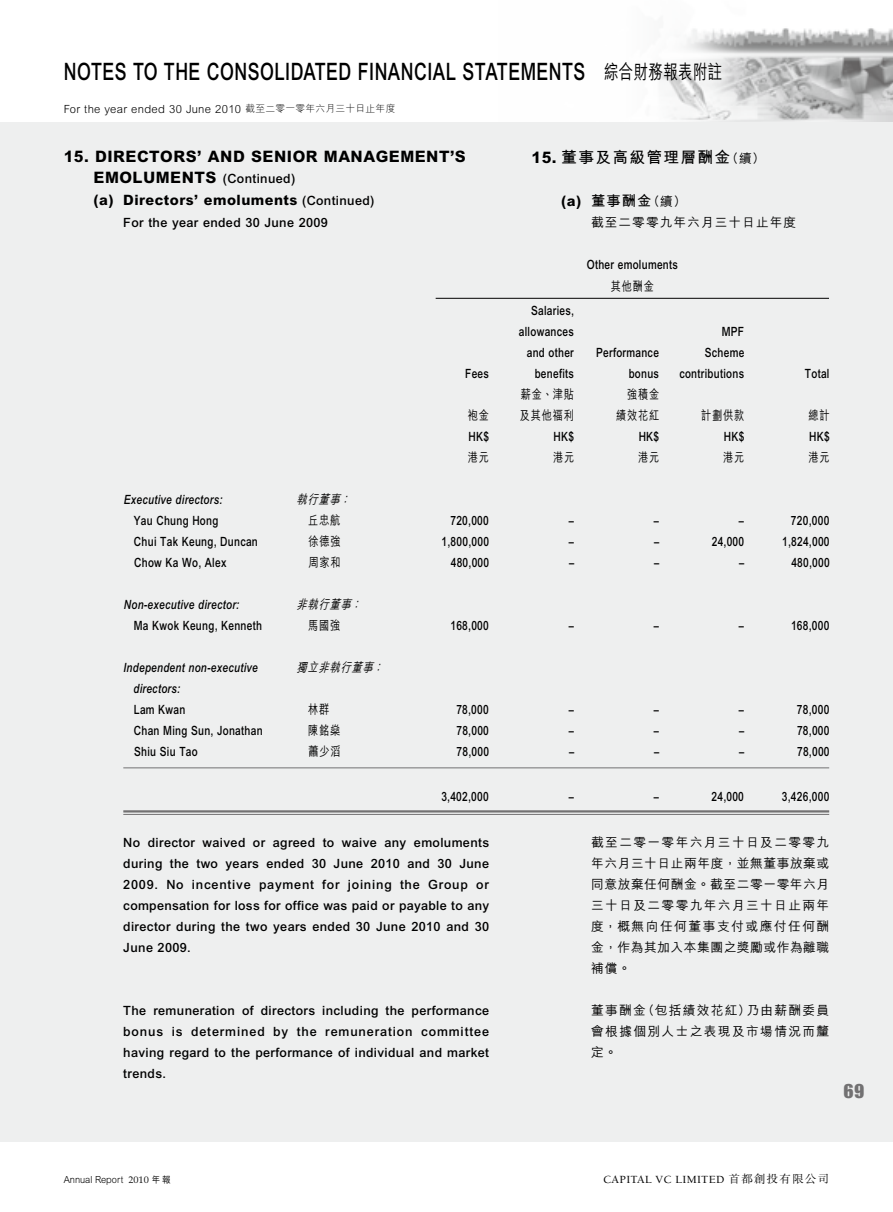
<style>
.page{position:relative;width:893px;height:1212px;background:#fff}
.page>*{position:absolute;margin:0;border:0;box-sizing:border-box;transform-origin:0 0}
.t1{font:500 24px "Arial MT Std";letter-spacing:.03em;color:#000;scale:.74 1}
.t2{font:19.5px "Impact LT Std";color:#727172;scale:1.1 1}
.t3{font:800 15.75px "Arial MT Std";letter-spacing:.03em;color:#000}
.t4{font:700 15.75px "M Hei HK";letter-spacing:.08em;color:#000}
.t5{font:800 14.25px "Arial MT Std";letter-spacing:.03em;color:#000}
.t6{font:700 14.25px "M Hei HK";color:#000}
.t7{font:500 12.75px/21px "Arial MT Std";letter-spacing:.03em;color:#000;text-align:justify}
.t8{font:500 12.75px/21px "Arial MT Std";letter-spacing:.03em;color:#000;text-align:right;scale:.8 1}
.t9{font:500 12.75px/21px "M Hei HK";letter-spacing:.08em;color:#000;text-align:justify}
.t10{font:italic 500 12.75px "Arial MT Std";letter-spacing:.03em;color:#000;scale:.8 1}
.t11{font:500 12.75px "M Hei HK";letter-spacing:.08em;color:#000;scale:.8 1}
.t12{font:italic 500 12.75px "M Hei HK";color:#000;scale:.8 1}
.t13{font:300 11.25px "Arial MT Std";letter-spacing:.03em;color:#000}
.t14{font:500 11.25px "Berkeley Std";letter-spacing:.025em;color:#000;scale:1.05 1}
.t15{font:300 9.75px "Arial MT Std";color:#000;scale:.95 1}
.s1{font-family:"M Hei HK";font-size:19.5px}
.s2{font-family:"M Hei HK";font-size:9.75px}
.s3{font-weight:800;font-size:15.75px}
.s4{font-weight:500;font-size:12.75px}
.s5{font-family:"Arial MT Std";font-weight:800}
.s6{font-family:"Aldus LT Std";font-weight:400}
.s7{font-family:"M Hei HK";font-weight:500;font-size:9px}
.s8{font-family:"M Sung HK";font-weight:300}
</style>
<div class="page">
<img style="left:499px;top:28px;width:394px;height:95px">
<div style="left:0;top:123px;width:893px;height:1019px;background:#eeefef"></div>
<hr style="left:436px;top:298px;width:393px;height:1px;background:#000">
<hr style="left:123px;top:767px;width:706px;height:1px;background:#727172">
<hr style="left:123px;top:810px;width:706px;height:2px;background:#727172">
<hr style="left:123px;top:814px;width:706px;height:1px;background:#727172">
<h1 class="t1" style="left:64px;top:57px;width:891px">NOTES TO THE CONSOLIDATED FINANCIAL STATEMENTS <span class="s1">綜合財務報表附註</span></h1>
<p class="t13" style="left:64px;top:102px;width:333px">For the year ended 30 June 2010 <span class="s2">截至二零一零年六月三十日止年度</span></p>
<p class="t3" style="left:64px;top:147px;width:404px">15. DIRECTORS’ AND SENIOR MANAGEMENT’S</p>
<p class="t7" style="left:94px;top:168px;width:203px"><span class="s3">EMOLUMENTS</span> (Continued)</p>
<p class="t5" style="left:94px;top:192px;width:282px">(a) Directors’ emoluments <span class="s4">(Continued)</span></p>
<p class="t7" style="left:123px;top:212px;width:206px">For the year ended 30 June 2009</p>
<p class="t4" style="left:531px;top:146px;width:235px"><span class="s5">15.</span> 董事及高級管理層酬金<span class="s4">（續）</span></p>
<p class="t6" style="left:561px;top:190px;width:126px"><span class="s5">(a)</span> 董事酬金<span class="s4">（續）</span></p>
<p class="t9" style="left:591px;top:211px;width:207px">截至二零零九年六月三十日止年度</p>
<p class="t8" style="left:519px;top:299px;width:70px">Salaries, allowances</p>
<p class="t8" style="left:587px;top:254px;width:115px">Other emoluments</p>
<p class="t11" style="left:611px;top:277px;width:55px">其他酬金</p>
<p class="t8" style="left:722px;top:320px;width:30px">MPF</p>
<p class="t8" style="left:527px;top:341px;width:60px">and other</p>
<p class="t8" style="left:596px;top:341px;width:80px">Performance</p>
<p class="t8" style="left:705px;top:341px;width:51px">Scheme</p>
<p class="t8" style="left:465px;top:362px;width:31px">Fees</p>
<p class="t8" style="left:535px;top:362px;width:51px">benefits</p>
<p class="t8" style="left:629px;top:362px;width:39px">bonus</p>
<p class="t8" style="left:679px;top:362px;width:83px">contributions</p>
<p class="t8" style="left:805px;top:362px;width:32px">Total</p>
<p class="t11" style="left:521px;top:385px;width:68px">薪金、津貼</p>
<p class="t11" style="left:627px;top:385px;width:42px">強積金</p>
<p class="t11" style="left:468px;top:406px;width:28px">袍金</p>
<p class="t11" style="left:520px;top:406px;width:69px">及其他福利</p>
<p class="t11" style="left:616px;top:406px;width:55px">績效花紅</p>
<p class="t11" style="left:701px;top:406px;width:55px">計劃供款</p>
<p class="t11" style="left:808px;top:406px;width:28px">總計</p>
<p class="t8" style="left:469px;top:425px;width:27px">HK$</p>
<p class="t8" style="left:554px;top:425px;width:27px">HK$</p>
<p class="t8" style="left:639px;top:425px;width:27px">HK$</p>
<p class="t8" style="left:724px;top:425px;width:27px">HK$</p>
<p class="t8" style="left:809px;top:425px;width:27px">HK$</p>
<p class="t11" style="left:468px;top:448px;width:28px">港元</p>
<p class="t11" style="left:553px;top:448px;width:28px">港元</p>
<p class="t11" style="left:638px;top:448px;width:28px">港元</p>
<p class="t11" style="left:723px;top:448px;width:28px">港元</p>
<p class="t11" style="left:808px;top:448px;width:28px">港元</p>
<p class="t10" style="left:124px;top:492px;width:125px">Executive directors:</p>
<p class="t12" style="left:296px;top:490px;width:74px">執行董事：</p>
<p class="t8" style="left:134px;top:509px;width:107px">Yau Chung Hong</p>
<p class="t11" style="left:308px;top:511px;width:42px">丘忠航</p>
<p class="t8" style="left:450px;top:509px;width:49px">720,000</p>
<p class="t8" style="left:569px;top:509px;width:8px">–</p>
<p class="t8" style="left:654px;top:509px;width:8px">–</p>
<p class="t8" style="left:739px;top:509px;width:8px">–</p>
<p class="t8" style="left:791px;top:509px;width:49px">720,000</p>
<p class="t8" style="left:134px;top:530px;width:156px">Chui Tak Keung, Duncan</p>
<p class="t11" style="left:308px;top:532px;width:42px">徐德強</p>
<p class="t8" style="left:442px;top:530px;width:61px">1,800,000</p>
<p class="t8" style="left:569px;top:530px;width:8px">–</p>
<p class="t8" style="left:654px;top:530px;width:8px">–</p>
<p class="t8" style="left:712px;top:530px;width:42px">24,000</p>
<p class="t8" style="left:782px;top:530px;width:61px">1,824,000</p>
<p class="t8" style="left:134px;top:551px;width:117px">Chow Ka Wo, Alex</p>
<p class="t11" style="left:309px;top:553px;width:42px">周家和</p>
<p class="t8" style="left:451px;top:551px;width:49px">480,000</p>
<p class="t8" style="left:569px;top:551px;width:8px">–</p>
<p class="t8" style="left:654px;top:551px;width:8px">–</p>
<p class="t8" style="left:739px;top:551px;width:8px">–</p>
<p class="t8" style="left:791px;top:551px;width:49px">480,000</p>
<p class="t10" style="left:124px;top:597px;width:146px">Non-executive director:</p>
<p class="t12" style="left:296px;top:595px;width:88px">非執行董事：</p>
<p class="t8" style="left:134px;top:614px;width:162px">Ma Kwok Keung, Kenneth</p>
<p class="t11" style="left:308px;top:616px;width:42px">馬國強</p>
<p class="t8" style="left:450px;top:614px;width:49px">168,000</p>
<p class="t8" style="left:569px;top:614px;width:8px">–</p>
<p class="t8" style="left:654px;top:614px;width:8px">–</p>
<p class="t8" style="left:739px;top:614px;width:8px">–</p>
<p class="t8" style="left:791px;top:614px;width:49px">168,000</p>
<p class="t10" style="left:123px;top:660px;width:169px">Independent non-executive</p>
<p class="t12" style="left:296px;top:658px;width:115px">獨立非執行董事：</p>
<p class="t10" style="left:133px;top:681px;width:60px">directors:</p>
<p class="t8" style="left:134px;top:698px;width:66px">Lam Kwan</p>
<p class="t11" style="left:308px;top:700px;width:28px">林群</p>
<p class="t8" style="left:456px;top:698px;width:42px">78,000</p>
<p class="t8" style="left:569px;top:698px;width:8px">–</p>
<p class="t8" style="left:654px;top:698px;width:8px">–</p>
<p class="t8" style="left:739px;top:698px;width:8px">–</p>
<p class="t8" style="left:797px;top:698px;width:42px">78,000</p>
<p class="t8" style="left:134px;top:719px;width:162px">Chan Ming Sun, Jonathan</p>
<p class="t11" style="left:308px;top:721px;width:42px">陳銘燊</p>
<p class="t8" style="left:456px;top:719px;width:42px">78,000</p>
<p class="t8" style="left:569px;top:719px;width:8px">–</p>
<p class="t8" style="left:654px;top:719px;width:8px">–</p>
<p class="t8" style="left:739px;top:719px;width:8px">–</p>
<p class="t8" style="left:797px;top:719px;width:42px">78,000</p>
<p class="t8" style="left:134px;top:740px;width:81px">Shiu Siu Tao</p>
<p class="t11" style="left:308px;top:742px;width:42px">蕭少滔</p>
<p class="t8" style="left:457px;top:740px;width:42px">78,000</p>
<p class="t8" style="left:569px;top:740px;width:8px">–</p>
<p class="t8" style="left:654px;top:740px;width:8px">–</p>
<p class="t8" style="left:739px;top:740px;width:8px">–</p>
<p class="t8" style="left:797px;top:740px;width:42px">78,000</p>
<p class="t8" style="left:441px;top:785px;width:61px">3,402,000</p>
<p class="t8" style="left:569px;top:785px;width:8px">–</p>
<p class="t8" style="left:654px;top:785px;width:8px">–</p>
<p class="t8" style="left:711px;top:785px;width:42px">24,000</p>
<p class="t8" style="left:782px;top:785px;width:61px">3,426,000</p>
<p class="t7" style="left:123px;top:831px;width:367px">No director waived or agreed to waive any emoluments during the two years ended 30 June 2010 and 30 June 2009. No incentive payment for joining the Group or compensation for loss for office was paid or payable to any director during the two years ended 30 June 2010 and 30<br>June 2009.</p>
<p class="t9" style="left:591px;top:830px;width:240px">截至二零一零年六月三十日及二零零九年六月三十日止兩年度，並無董事放棄或同意放棄任何酬金。截至二零一零年六月三十日及二零零九年六月三十日止兩年度，概無向任何董事支付或應付任何酬金，作為其加入本集團之獎勵或作為離職補償。</p>
<p class="t9" style="left:591px;top:998px;width:240px">董事酬金（包括績效花紅）乃由薪酬委員會根據個別人士之表現及市場情況而釐定。</p>
<p class="t7" style="left:123px;top:999px;width:367px">The remuneration of directors including the performance bonus is determined by the remuneration committee having regard to the performance of individual and market trends.</p>
<h2 class="t2" style="left:843px;top:1079px;width:21px">69</h2>
<p class="t15" style="left:64px;top:1174px;width:114px">Annual Report <span class="s6">2010</span> <span class="s7">年報</span></p>
<p class="t14" style="left:603px;top:1173px;width:217px">CAPITAL VC LIMITED <span class="s8">首都創投有限公司</span></p>
</div>
